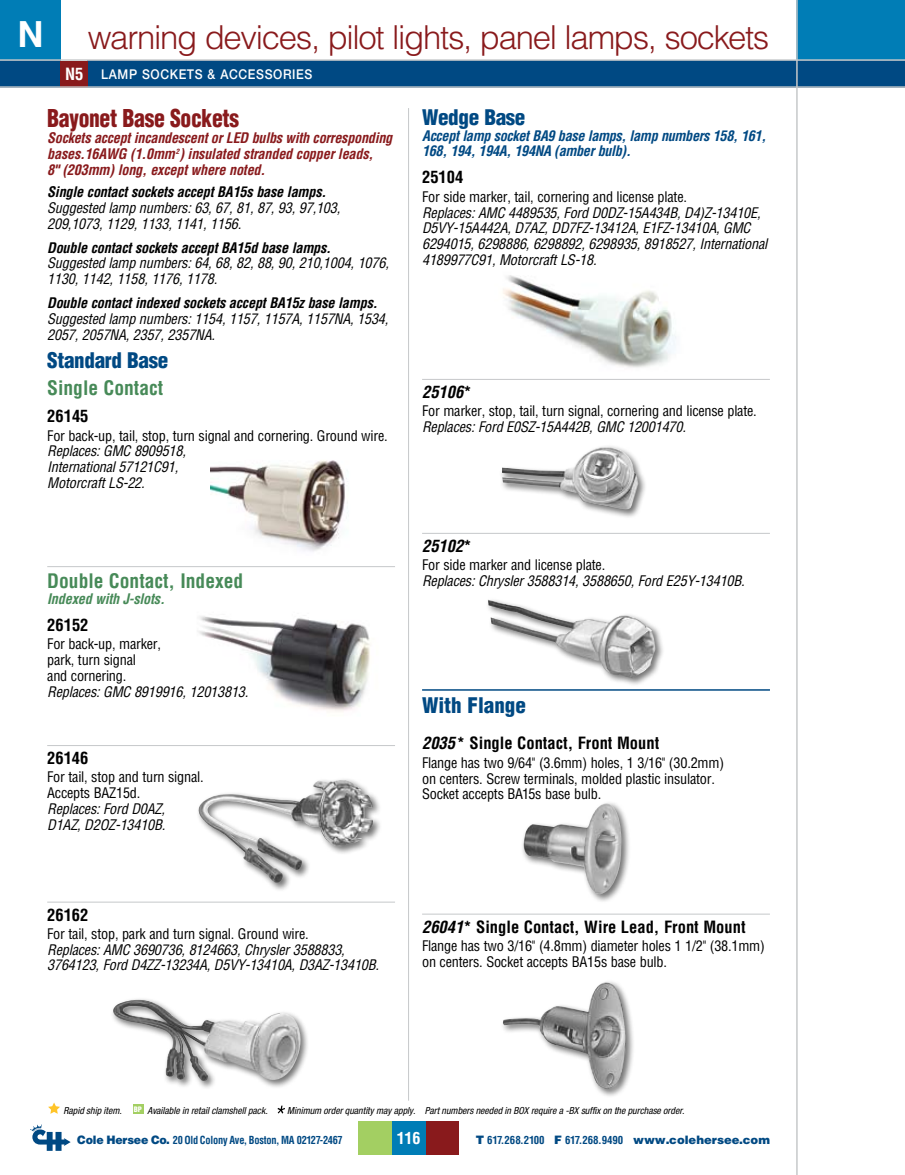
<style>
.page{position:relative;width:905px;height:1175px;background:#fff}
.page>*{position:absolute;margin:0;border:0;box-sizing:border-box;transform-origin:0 0}
.t1{font:700 36px "Helvetica";color:#fff}
.t2{font:300 33px "Helvetica";letter-spacing:-.04em;color:#891a1c}
.t3{font:900 condensed 24px "Helvetica";letter-spacing:-.015em;color:#891a1c;scale:.9 1}
.t4{font:900 condensed 21px "Helvetica";letter-spacing:-.015em;color:#004983}
.t5{font:700 condensed 19.5px "Helvetica";color:#478a58}
.t6{font:700 condensed 16.5px "Helvetica";color:#000}
.t7{font:italic 700 condensed 16.5px "Helvetica";color:#000}
.t8{font:700 condensed 16.5px "Helvetica";color:#fff}
.t9{font:700 condensed 16.2px "Helvetica";color:#fff}
.t10{font:italic condensed 14.25px/15.8px "Helvetica";letter-spacing:-.015em;color:#000}
.t11{font:condensed 14.25px/15.8px "Helvetica";letter-spacing:-.015em;color:#000}
.t12{font:italic 700 condensed 14.25px/15.8px "Helvetica";letter-spacing:-.015em;color:#891a1c}
.t13{font:italic 700 condensed 14.25px "Helvetica";letter-spacing:-.015em;color:#000}
.t14{font:italic 700 condensed 14.25px/15.8px "Helvetica";letter-spacing:-.025em;color:#004983}
.t15{font:italic 700 condensed 14.25px "Helvetica";letter-spacing:-.015em;color:#478a58}
.t16{font:500 13.5px "Helvetica Neue";letter-spacing:.05em;color:#fff;scale:.9 1}
.t17{font:700 condensed 10.8px "Helvetica";letter-spacing:-.015em;color:#004983;scale:.95 1}
.t18{font:700 condensed 10.8px "Helvetica";letter-spacing:-.015em;color:#004983}
.t19{font:italic condensed 9.75px "Helvetica Neue";color:#000}
.s1{font-style:normal}
.s2{font-style:italic}
.s3{font-family:"Helvetica";font-weight:900;font-style:normal;font-size:7.35px;color:#fff}
.s4{font-weight:900;font-stretch:normal;font-size:11.7px}
</style>
<div class="page">
<img style="left:211px;top:460px;width:136px;height:92px">
<img style="left:198px;top:616px;width:172px;height:96px">
<img style="left:503px;top:275px;width:173px;height:93px">
<div style="left:520px;top:800px;width:136px;height:107px;background:#000;opacity:.55"></div>
<img style="left:521px;top:803px;width:102px;height:92px">
<div style="left:358px;top:1120px;width:33px;height:34px;background:#a3cf62"></div>
<div style="left:425px;top:1121px;width:34px;height:33px;background:#891a1c"></div>
<div style="left:391px;top:1121px;width:34px;height:33px;background:#007db6"></div>
<svg style="left:30px;top:1124px;width:41px;height:26px"></svg>
<div style="left:0;top:0;width:61px;height:61px;background:#007db6"></div>
<div style="left:796px;top:0;width:108px;height:61px;background:#007db6"></div>
<hr style="left:408px;top:108px;width:1px;height:992px;background:#c6c8ca">
<div style="left:88px;top:61px;width:708px;height:27px;background:#004983"></div>
<div style="left:0;top:61px;width:61px;height:27px;background:#004983"></div>
<div style="left:796px;top:61px;width:108px;height:27px;background:#004983"></div>
<hr style="left:0;top:59px;width:904px;height:2px;background:#c6c8ca">
<div style="left:61px;top:61px;width:27px;height:27px;background:#891a1c"></div>
<hr style="left:796px;top:0;width:1px;height:1174px;background:#c6c8ca">
<img style="left:198px;top:780px;width:175px;height:104px">
<img style="left:112px;top:999px;width:196px;height:87px">
<hr style="left:47px;top:745px;width:348px;height:1px;background:#c6c8ca">
<hr style="left:47px;top:901px;width:348px;height:1px;background:#c6c8ca">
<img style="left:502px;top:446px;width:136px;height:66px">
<div style="left:485px;top:596px;width:191px;height:95px;background:#000;opacity:.55"></div>
<img style="left:488px;top:599px;width:168px;height:79px">
<hr style="left:422px;top:533px;width:348px;height:1px;background:#c6c8ca">
<hr style="left:422px;top:379px;width:348px;height:1px;background:#c6c8ca">
<hr style="left:422px;top:689px;width:348px;height:1px;background:#004983">
<img style="left:502px;top:982px;width:125px;height:110px">
<hr style="left:422px;top:913px;width:348px;height:1px;background:#c6c8ca">
<hr style="left:47px;top:566px;width:348px;height:1px;background:#c6c8ca">
<svg style="left:48px;top:1102px;width:12px;height:11px"></svg>
<div style="left:133px;top:1104px;width:10px;height:10px;background:#a3cf62"></div>
<svg style="left:277px;top:1105px;width:8px;height:8px"></svg>
<hr style="left:0;top:86px;width:904px;height:2px;background:#c6c8ca">
<h1 class="t1" style="left:17px;top:6px;width:27px">N</h1>
<h2 class="t2" style="left:88px;top:16px;width:683px">warning devices, pilot lights, panel lamps, sockets</h2>
<p class="t16" style="left:101px;top:66px;width:236px">LAMP SOCKETS &amp; ACCESSORIES</p>
<h3 class="t3" style="left:47px;top:103px;width:215px">Bayonet Base Sockets</h3>
<p class="t12" style="left:47px;top:130px;width:346px">Sockets accept incandescent or LED bulbs with corresponding bases.16AWG (1.0mm<sup>2</sup>) insulated stranded copper leads,<br>8" (203mm) long, except where noted.</p>
<p class="t13" style="left:47px;top:183px;width:280px">Single contact sockets accept BA15s base lamps.</p>
<p class="t10" style="left:47px;top:200px;width:294px">Suggested lamp numbers: 63, 67, 81, 87, 93, 97,103,<br>209,1073, 1129, 1133, 1141, 1156.</p>
<p class="t13" style="left:47px;top:238px;width:285px">Double contact sockets accept BA15d base lamps.</p>
<p class="t10" style="left:47px;top:255px;width:343px">Suggested lamp numbers: 64, 68, 82, 88, 90, 210,1004, 1076,<br>1130, 1142, 1158, 1176, 1178.</p>
<p class="t13" style="left:47px;top:294px;width:332px">Double contact indexed sockets accept BA15z base lamps.</p>
<p class="t10" style="left:47px;top:310px;width:343px">Suggested lamp numbers: 1154, 1157, 1157A, 1157NA, 1534,<br>2057, 2057NA, 2357, 2357NA.</p>
<p class="t8" style="left:65px;top:64px;width:20px">N5</p>
<h3 class="t4" style="left:422px;top:104px;width:105px">Wedge Base</h3>
<p class="t14" style="left:422px;top:127px;width:345px">Accept lamp socket BA9 base lamps, lamp numbers 158, 161,<br>168, 194, 194A, 194NA (amber bulb).</p>
<p class="t6" style="left:422px;top:167px;width:43px">25104</p>
<p class="t11" style="left:422px;top:189px;width:266px">For side marker, tail, cornering and license plate.</p>
<p class="t10" style="left:422px;top:204px;width:347px">Replaces: AMC 4489535, Ford D0DZ-15A434B, D4)Z-13410E, D5VY-15A442A, D7AZ, DD7FZ-13412A, E1FZ-13410A, GMC 6294015, 6298886, 6298892, 6298935, 8918527, International 4189977C91, Motorcraft LS-18.</p>
<h3 class="t4" style="left:47px;top:347px;width:122px">Standard Base</h3>
<h3 class="t5" style="left:47px;top:376px;width:117px">Single Contact</h3>
<p class="t6" style="left:47px;top:406px;width:43px">26145</p>
<p class="t11" style="left:47px;top:427px;width:342px">For back-up, tail, stop, turn signal and cornering. Ground wire.</p>
<p class="t10" style="left:47px;top:443px;width:140px">Replaces: GMC 8909518,<br>International 57121C91,<br>Motorcraft LS-22.</p>
<h3 class="t5" style="left:47px;top:568px;width:197px">Double Contact, Indexed</h3>
<p class="t15" style="left:47px;top:589px;width:119px">Indexed with J-slots.</p>
<p class="t6" style="left:47px;top:614px;width:43px">26152</p>
<p class="t11" style="left:47px;top:636px;width:115px">For back-up, marker, park, turn signal<br>and cornering.</p>
<p class="t10" style="left:47px;top:683px;width:203px">Replaces: GMC 8919916, 12013813.</p>
<p class="t6" style="left:47px;top:747px;width:43px">26146</p>
<p class="t11" style="left:47px;top:769px;width:158px">For tail, stop and turn signal.<br>Accepts BAZ15d.</p>
<p class="t10" style="left:47px;top:800px;width:120px">Replaces: Ford D0AZ,<br>D1AZ, D2OZ-13410B.</p>
<p class="t6" style="left:47px;top:904px;width:43px">26162</p>
<p class="t11" style="left:47px;top:925px;width:263px">For tail, stop, park and turn signal. Ground wire.</p>
<p class="t10" style="left:47px;top:941px;width:333px">Replaces: AMC 3690736, 8124663, Chrysler 3588833,<br>3764123, Ford D4ZZ-13234A, D5VY-13410A, D3AZ-13410B.</p>
<p class="t7" style="left:422px;top:381px;width:51px">25106<span class="s1">*</span></p>
<p class="t11" style="left:422px;top:403px;width:336px">For marker, stop, tail, turn signal, cornering and license plate.</p>
<p class="t10" style="left:422px;top:419px;width:265px">Replaces: Ford E0SZ-15A442B, GMC 12001470.</p>
<p class="t7" style="left:422px;top:535px;width:51px">25102<span class="s1">*</span></p>
<p class="t11" style="left:422px;top:557px;width:185px">For side marker and license plate.</p>
<p class="t10" style="left:422px;top:573px;width:324px">Replaces: Chrysler 3588314, 3588650, Ford E25Y-13410B.</p>
<h3 class="t4" style="left:422px;top:692px;width:105px">With Flange</h3>
<p class="t6" style="left:422px;top:733px;width:239px"><span class="s2">2035</span>* Single Contact, Front Mount</p>
<p class="t11" style="left:422px;top:754px;width:303px">Flange has two 9/64" (3.6mm) holes, 1 3/16" (30.2mm) on centers. Screw terminals, molded plastic insulator.<br>Socket accepts BA15s base bulb.</p>
<p class="t6" style="left:422px;top:916px;width:325px"><span class="s2">26041</span>* Single Contact, Wire Lead, Front Mount</p>
<p class="t11" style="left:422px;top:937px;width:344px">Flange has two 3/16" (4.8mm) diameter holes 1 1/2" (38.1mm) on centers. Socket accepts BA15s base bulb.</p>
<p class="t19" style="left:64px;top:1104px;width:206px">Rapid ship item. <span class="s3">BP</span> Available in retail clamshell pack.</p>
<p class="t19" style="left:287px;top:1104px;width:399px">Minimum order quantity may apply. Part numbers needed in BOX require a -BX suffix on the purchase order.</p>
<p class="t17" style="left:77px;top:1133px;width:281px"><span class="s4">Cole Hersee Co.</span> 20 Old Colony Ave, Boston, MA 02127-2467</p>
<p class="t9" style="left:397px;top:1127px;width:25px">116</p>
<p class="t18" style="left:475px;top:1133px;width:296px"><span class="s4">T</span> 617.268.2100 <span class="s4">F</span> 617.268.9490 <span class="s4">www.colehersee.com</span></p>
</div>
